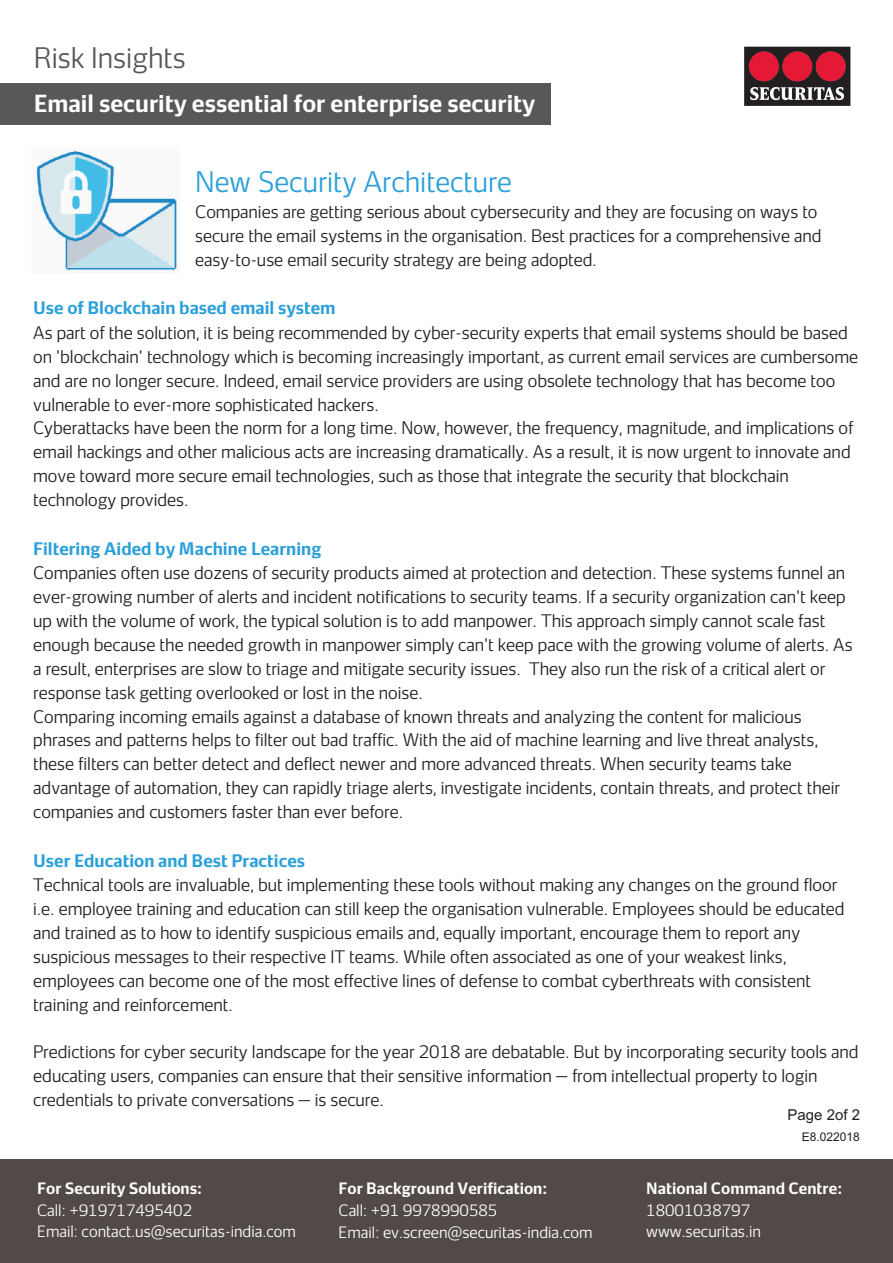
<style>
.page{position:relative;width:893px;height:1263px;background:#fff}
.page>*{position:absolute;margin:0;border:0;box-sizing:border-box;transform-origin:0 0}
.t1{font:300 27px "Securitas Sans TT";color:#2a9fd9}
.t2{font:300 27px "Securitas Sans TT";color:#57585a}
.t3{font:300 22.5px "Securitas Sans TT";color:#fff}
.t4{font:300 16.5px/24px "Securitas Sans TT";color:#231f20}
.t5{font:300 16.5px "Securitas Sans TT";color:#2a9fd9}
.t6{font:300 15px/21.6px "Securitas Sans TT";color:#fff}
.t7{font:300 15px "Securitas Sans TT";color:#fff}
.t8{font:15px "Arial";color:#231f20}
.t9{font:12px "Arial";color:#231f20}
</style>
<div class="page">
<svg style="left:744px;top:47px;width:106px;height:59px;background:#7a333e"></svg>
<div style="left:0;top:83px;width:551px;height:42px;background:#57585a"></div>
<div style="left:0;top:1159px;width:893px;height:104px;background:#524a47"></div>
<img style="left:35px;top:151px;width:143px;height:122px">
<h1 class="t2" style="left:34px;top:46px;width:153px">Risk Insights</h1>
<h2 class="t3" style="left:34px;top:94px;width:503px">Email security essential for enterprise security</h2>
<h1 class="t1" style="left:195px;top:170px;width:318px">New Security Architecture</h1>
<p class="t4" style="left:195px;top:201px;width:628px">Companies are getting serious about cybersecurity and they are focusing on ways to secure the email systems in the organisation. Best practices for a comprehensive and easy-to-use email security strategy are being adopted.</p>
<p class="t5" style="left:33px;top:301px;width:304px">Use of Blockchain based email system</p>
<p class="t4" style="left:33px;top:322px;width:827px">As part of the solution, it is being recommended by cyber-security experts that email systems should be based on 'blockchain' technology which is becoming increasingly important, as current email services are cumbersome and are no longer secure. Indeed, email service providers are using obsolete technology that has become too vulnerable to ever-more sophisticated hackers.<br>Cyberattacks have been the norm for a long time. Now, however, the frequency, magnitude, and implications of email hackings and other malicious acts are increasing dramatically. As a result, it is now urgent to innovate and move toward more secure email technologies, such as those that integrate the security that blockchain technology provides.</p>
<p class="t5" style="left:33px;top:541px;width:290px">Filtering Aided by Machine Learning</p>
<p class="t4" style="left:33px;top:562px;width:821px">Companies often use dozens of security products aimed at protection and detection. These systems funnel an ever-growing number of alerts and incident notifications to security teams. If a security organization can't keep up with the volume of work, the typical solution is to add manpower. This approach simply cannot scale fast enough because the needed growth in manpower simply can't keep pace with the growing volume of alerts. As a result, enterprises are slow to triage and mitigate security issues. They also run the risk of a critical alert or response task getting overlooked or lost in the noise.<br>Comparing incoming emails against a database of known threats and analyzing the content for malicious phrases and patterns helps to filter out bad traffic. With the aid of machine learning and live threat analysts, these filters can better detect and deflect newer and more advanced threats. When security teams take advantage of automation, they can rapidly triage alerts, investigate incidents, contain threats, and protect their companies and customers faster than ever before.</p>
<p class="t5" style="left:33px;top:853px;width:273px">User Education and Best Practices</p>
<p class="t4" style="left:33px;top:874px;width:813px">Technical tools are invaluable, but implementing these tools without making any changes on the ground floor i.e. employee training and education can still keep the organisation vulnerable. Employees should be educated and trained as to how to identify suspicious emails and, equally important, encourage them to report any suspicious messages to their respective IT teams. While often associated as one of your weakest links, employees can become one of the most effective lines of defense to combat cyberthreats with consistent training and reinforcement.</p>
<p class="t4" style="left:33px;top:1041px;width:827px">Predictions for cyber security landscape for the year 2018 are debatable. But by incorporating security tools and educating users, companies can ensure that their sensitive information — from intellectual property to login credentials to private conversations — is secure.</p>
<p class="t8" style="left:787px;top:1109px;width:74px">Page 2of 2</p>
<p class="t9" style="left:802px;top:1132px;width:60px">E8.022018</p>
<p class="t7" style="left:37px;top:1181px;width:166px">For Security Solutions:</p>
<p class="t6" style="left:37px;top:1200px;width:260px">Call: +919717495402<br>Email: contact.us@securitas-india.com</p>
<p class="t7" style="left:339px;top:1182px;width:210px">For Background Verification:</p>
<p class="t6" style="left:339px;top:1200px;width:255px">Call: +91 9978990585<br>Email: ev.screen@securitas-india.com</p>
<p class="t7" style="left:646px;top:1181px;width:197px">National Command Centre:</p>
<p class="t6" style="left:646px;top:1200px;width:116px">18001038797 www.securitas.in</p>
</div>
